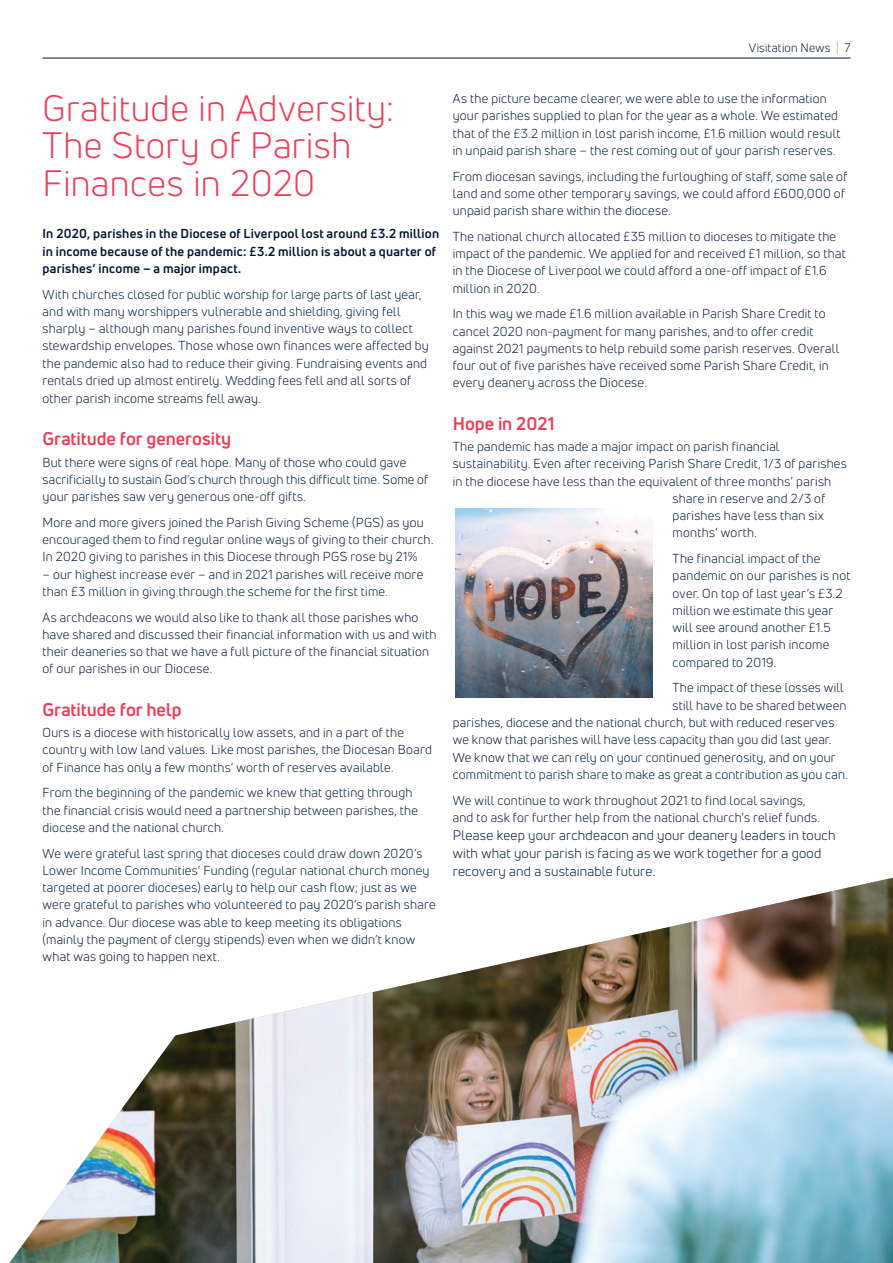
<style>
.page{position:relative;width:893px;height:1263px;background:#fff}
.page>*{position:absolute;margin:0;border:0;box-sizing:border-box;transform-origin:0 0}
._07B_Main_Title_Turq{font:36px/37.5px "Uni Neue";letter-spacing:.015em;color:#ee3d56}
._11B_Subhead_Turquoi{font:700 18px "Uni Neue";color:#ee3d56}
._08A_Main_Copy{font:13.5px/18px "Uni Neue";letter-spacing:.015em;color:#001432}
._08A_Main_Copy-2{font:12.75px/17.2px "Uni Neue";letter-spacing:.02em;color:#001432}
._08A_Main_Copy-3{font:700 12.75px/17.2px "Uni Neue";letter-spacing:.02em;color:#001432}
._02_Page_Info{font:12px "Uni Neue";letter-spacing:.02em;color:#001432}
.s1{color:#f7931d}
.s2{font-size:13.5px}
</style>
<div class="page">
<img style="left:455px;top:508px;width:198px;height:189px">
<img style="left:9px;top:878px;width:884px;height:385px">
<hr style="left:43px;top:58px;width:807px;height:1px;background:#001432">
<p class="_02_Page_Info" style="left:749px;top:40px;width:103px">Visitation News <span class="s1">|</span> 7</p>
<p class="_07B_Main_Title_Turq" style="left:43px;top:89px;width:353px">Gratitude in Adversity:<br>The Story of Parish<br>Finances in 2020</p>
<p class="_08A_Main_Copy-3" style="left:43px;top:225px;width:398px">In 2020, parishes in the Diocese of Liverpool lost around £3.2 million in income because of the pandemic: £3.2 million is about a quarter of parishes’ income – a major impact.</p>
<p class="_08A_Main_Copy-2" style="left:43px;top:285px;width:388px">With churches closed for public worship for large parts of last year, and with many worshippers vulnerable and shielding, giving fell sharply – although many parishes found inventive ways to collect stewardship envelopes. Those whose own finances were affected by the pandemic also had to reduce their giving. Fundraising events and rentals dried up almost entirely. Wedding fees fell and all sorts of other parish income streams fell away<span class="s2">.</span></p>
<p class="_11B_Subhead_Turquoi" style="left:43px;top:427px;width:190px">Gratitude for generosity</p>
<p class="_08A_Main_Copy-2" style="left:43px;top:453px;width:387px">But there were signs of real hope. Many of those who could gave sacrificially to sustain God’s church through this difficult time. Some of your parishes saw very generous one-off gifts.</p>
<p class="_08A_Main_Copy-2" style="left:43px;top:514px;width:392px">More and more givers joined the Parish Giving Scheme (PGS) as you encouraged them to find regular online ways of giving to their church.<br>In 2020 giving to parishes in this Diocese through PGS rose by 21%</p>
<p class="_08A_Main_Copy-2" style="left:43px;top:565px;width:382px">– our highest increase ever – and in 2021 parishes will receive more than £3 million in giving through the scheme for the first time.</p>
<p class="_08A_Main_Copy-2" style="left:43px;top:608px;width:395px">As archdeacons we would also like to thank all those parishes who have shared and discussed their financial information with us and with their deaneries so that we have a full picture of the financial situation of our parishes in our Diocese.</p>
<p class="_11B_Subhead_Turquoi" style="left:43px;top:698px;width:141px">Gratitude for help</p>
<p class="_08A_Main_Copy-2" style="left:43px;top:724px;width:391px">Ours is a diocese with historically low assets, and in a part of the country with low land values. Like most parishes, the Diocesan Board of Finance has only a few months’ worth of reserves available.</p>
<p class="_08A_Main_Copy-2" style="left:43px;top:784px;width:377px">From the beginning of the pandemic we knew that getting through the financial crisis would need a partnership between parishes, the diocese and the national church.</p>
<p class="_08A_Main_Copy-2" style="left:43px;top:844px;width:395px">We were grateful last spring that dioceses could draw down 2020’s Lower Income Communities’ Funding (regular national church money targeted at poorer dioceses) early to help our cash flow; just as we were grateful to parishes who volunteered to pay 2020’s parish share in advance. Our diocese was able to keep meeting its obligations (mainly the payment of clergy stipends) even when we didn’t know what was going to happen next.</p>
<p class="_08A_Main_Copy-2" style="left:453px;top:90px;width:389px">As the picture became clearer, we were able to use the information your parishes supplied to plan for the year as a whole. We estimated that of the £3.2 million in lost parish income, £1.6 million would result in unpaid parish share – the rest coming out of your parish reserves.</p>
<p class="_08A_Main_Copy-2" style="left:453px;top:167px;width:396px">From diocesan savings, including the furloughing of staff, some sale of land and some other temporary savings, we could afford £600,000 of unpaid parish share within the diocese.</p>
<p class="_08A_Main_Copy-2" style="left:453px;top:228px;width:394px">The national church allocated £35 million to dioceses to mitigate the impact of the pandemic. We applied for and received £1 million, so that in the Diocese of Liverpool we could afford a one-off impact of £1.6 million in 2020.</p>
<p class="_08A_Main_Copy-2" style="left:453px;top:305px;width:388px">In this way we made £1.6 million available in Parish Share Credit to cancel 2020 non-payment for many parishes, and to offer credit against 2021 payments to help rebuild some parish reserves. Overall four out of five parishes have received some Parish Share Credit, in every deanery across the Diocese.</p>
<p class="_11B_Subhead_Turquoi" style="left:453px;top:412px;width:103px">Hope in 2021</p>
<p class="_08A_Main_Copy-2" style="left:453px;top:438px;width:328px">The pandemic has made a major impact on parish financial</p>
<p class="_08A_Main_Copy-2" style="left:453px;top:455px;width:396px">sustainability. Even after receiving Parish Share Credit, 1/3 of parishes</p>
<p class="_08A_Main_Copy-2" style="left:453px;top:472px;width:380px">in the diocese have less than the equivalent of three months’ parish</p>
<p class="_08A_Main_Copy-2" style="left:673px;top:490px;width:154px">share in reserve and 2/3 of</p>
<p class="_08A_Main_Copy-2" style="left:673px;top:507px;width:153px">parishes have less than six</p>
<p class="_08A_Main_Copy-2" style="left:673px;top:524px;width:86px">months’ worth.</p>
<p class="_08A_Main_Copy-2" style="left:673px;top:550px;width:179px">The financial impact of the pandemic on our parishes is not over. On top of last year’s £3.2 million we estimate this year will see around another £1.5 million in lost parish income compared to 2019.</p>
<p class="_08A_Main_Copy-2" style="left:673px;top:679px;width:173px">The impact of these losses will</p>
<p class="_08A_Main_Copy-2" style="left:673px;top:696px;width:175px">still have to be shared between</p>
<p class="_08A_Main_Copy-2" style="left:453px;top:714px;width:383px">parishes, diocese and the national church, but with reduced reserves</p>
<p class="_08A_Main_Copy-2" style="left:453px;top:731px;width:380px">we know that parishes will have less capacity than you did last year.</p>
<p class="_08A_Main_Copy-2" style="left:453px;top:748px;width:384px">We know that we can rely on your continued generosity, and on your</p>
<p class="_08A_Main_Copy-2" style="left:453px;top:765px;width:397px">commitment to parish share to make as great a contribution as you can.</p>
<p class="_08A_Main_Copy-2" style="left:453px;top:791px;width:369px">We will continue to work throughout 2021 to find local savings, and to ask for further help from the national church’s relief funds.</p>
<p class="_08A_Main_Copy" style="left:453px;top:826px;width:384px">Please keep your archdeacon and your deanery leaders in touch with what your parish is facing as we work together for a good recovery and a sustainable future.</p>
</div>
